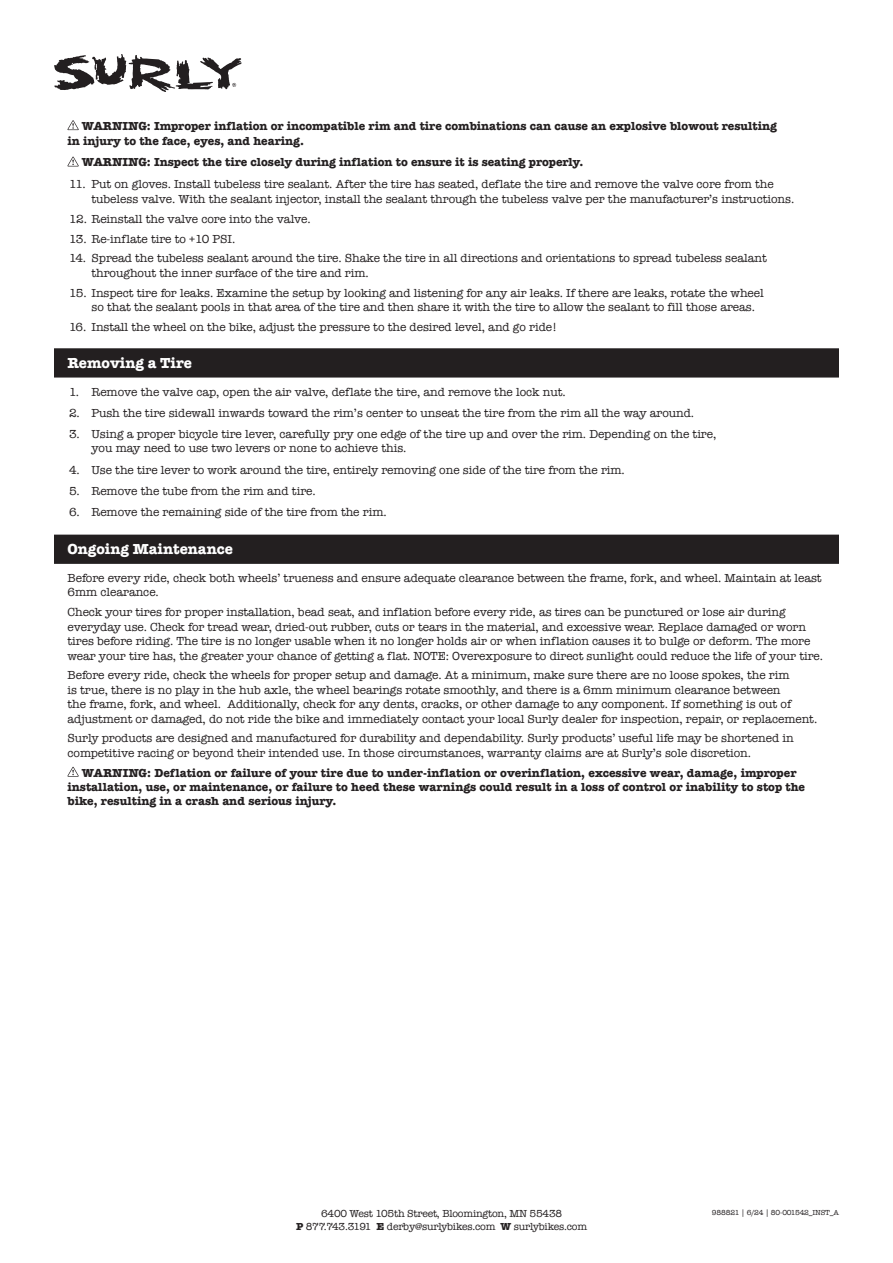
<style>
.page{position:relative;width:893px;height:1263px;background:#fff}
.page>*{position:absolute;margin:0;border:0;box-sizing:border-box;transform-origin:0 0}
.Instruction_Header{font:700 15px "American Typewriter";color:#fff}
.Insstuction_Body_Copy{font:12px/14.4px "American Typewriter";letter-spacing:-.005em;color:#231f20}
.Instruction_bullets{font:12px/14.4px "American Typewriter";letter-spacing:-.005em;color:#231f20}
.Warning_Copy{font:700 12px/14.4px "American Typewriter";color:#231f20}
.t1{font:10.5px "American Typewriter";letter-spacing:-.02em;color:#231f20}
.t2{font:7.5px "American Typewriter";letter-spacing:-.02em;color:#231f20}
.s1{font-weight:700}
</style>
<div class="page">
<svg style="left:54px;top:54px;width:188px;height:38px"></svg>
<div style="left:54px;top:348px;width:785px;height:30px;background:#231f20"></div>
<div style="left:54px;top:535px;width:785px;height:29px;background:#231f20"></div>
<svg style="left:68px;top:120px;width:11px;height:10px"></svg>
<svg style="left:68px;top:157px;width:11px;height:9px"></svg>
<svg style="left:68px;top:767px;width:11px;height:10px"></svg>
<p class="Warning_Copy" style="left:68px;top:118px;width:711px;text-indent:14px">WARNING: Improper inflation or incompatible rim and tire combinations can cause an explosive blowout resulting in injury to the face, eyes, and hearing.</p>
<p class="Warning_Copy" style="left:82px;top:155px;width:503px">WARNING: Inspect the tire closely during inflation to ensure it is seating properly.</p>
<p class="Instruction_bullets" style="left:92px;top:177px;width:704px;text-indent:-22px">11. Put on gloves. Install tubeless tire sealant. After the tire has seated, deflate the tire and remove the valve core from the tubeless valve. With the sealant injector, install the sealant through the tubeless valve per the manufacturer’s instructions.</p>
<p class="Instruction_bullets" style="left:69px;top:211px;width:243px">12. Reinstall the valve core into the valve.</p>
<p class="Instruction_bullets" style="left:69px;top:231px;width:168px">13. Re-inflate tire to +10 PSI.</p>
<p class="Instruction_bullets" style="left:92px;top:251px;width:677px;text-indent:-22px">14. Spread the tubeless sealant around the tire. Shake the tire in all directions and orientations to spread tubeless sealant throughout the inner surface of the tire and rim.</p>
<p class="Instruction_bullets" style="left:92px;top:285px;width:674px;text-indent:-22px">15. Inspect tire for leaks. Examine the setup by looking and listening for any air leaks. If there are leaks, rotate the wheel so that the sealant pools in that area of the tire and then share it with the tire to allow the sealant to fill those areas.</p>
<p class="Instruction_bullets" style="left:69px;top:319px;width:490px">16. Install the wheel on the bike, adjust the pressure to the desired level, and go ride!</p>
<p class="Instruction_Header" style="left:68px;top:350px;width:126px">Removing a Tire</p>
<p class="Instruction_bullets" style="left:69px;top:384px;width:498px">1. Remove the valve cap, open the air valve, deflate the tire, and remove the lock nut.</p>
<p class="Instruction_bullets" style="left:69px;top:405px;width:627px">2. Push the tire sidewall inwards toward the rim’s center to unseat the tire from the rim all the way around.</p>
<p class="Instruction_bullets" style="left:92px;top:426px;width:626px;text-indent:-22px">3. Using a proper bicycle tire lever, carefully pry one edge of the tire up and over the rim. Depending on the tire, you may need to use two levers or none to achieve this.</p>
<p class="Instruction_bullets" style="left:69px;top:462px;width:557px">4. Use the tire lever to work around the tire, entirely removing one side of the tire from the rim.</p>
<p class="Instruction_bullets" style="left:69px;top:483px;width:248px">5. Remove the tube from the rim and tire.</p>
<p class="Instruction_bullets" style="left:69px;top:504px;width:319px">6. Remove the remaining side of the tire from the rim.</p>
<p class="Instruction_Header" style="left:68px;top:536px;width:167px">Ongoing Maintenance</p>
<p class="Insstuction_Body_Copy" style="left:68px;top:570px;width:756px">Before every ride, check both wheels’ trueness and ensure adequate clearance between the frame, fork, and wheel. Maintain at least<br>6mm clearance.</p>
<p class="Insstuction_Body_Copy" style="left:68px;top:605px;width:757px">Check your tires for proper installation, bead seat, and inflation before every ride, as tires can be punctured or lose air during everyday use. Check for tread wear, dried-out rubber, cuts or tears in the material, and excessive wear. Replace damaged or worn tires before riding. The tire is no longer usable when it no longer holds air or when inflation causes it to bulge or deform. The more wear your tire has, the greater your chance of getting a flat. NOTE: Overexposure to direct sunlight could reduce the life of your tire.</p>
<p class="Insstuction_Body_Copy" style="left:68px;top:668px;width:751px">Before every ride, check the wheels for proper setup and damage. At a minimum, make sure there are no loose spokes, the rim<br>is true, there is no play in the hub axle, the wheel bearings rotate smoothly, and there is a 6mm minimum clearance between<br>the frame, fork, and wheel. Additionally, check for any dents, cracks, or other damage to any component. If something is out of adjustment or damaged, do not ride the bike and immediately contact your local Surly dealer for inspection, repair, or replacement.</p>
<p class="Insstuction_Body_Copy" style="left:68px;top:731px;width:728px">Surly products are designed and manufactured for durability and dependability. Surly products’ useful life may be shortened in competitive racing or beyond their intended use. In those circumstances, warranty claims are at Surly’s sole discretion.</p>
<p class="Warning_Copy" style="left:68px;top:765px;width:739px;text-indent:14px">WARNING: Deflation or failure of your tire due to under-inflation or overinflation, excessive wear, damage, improper installation, use, or maintenance, or failure to heed these warnings could result in a loss of control or inability to stop the bike, resulting in a crash and serious injury.</p>
<p class="t1" style="left:321px;top:1205px;width:243px">6400 West 105th Street, Bloomington, MN 55438</p>
<p class="t2" style="left:712px;top:1206px;width:128px">988821 | 6/24 | 80-001542_INST_A</p>
<p class="t1" style="left:296px;top:1219px;width:293px"><span class="s1">P</span> 877.743.3191 <span class="s1">E</span> derby@surlybikes.com <span class="s1">W</span> surlybikes.com</p>
</div>
